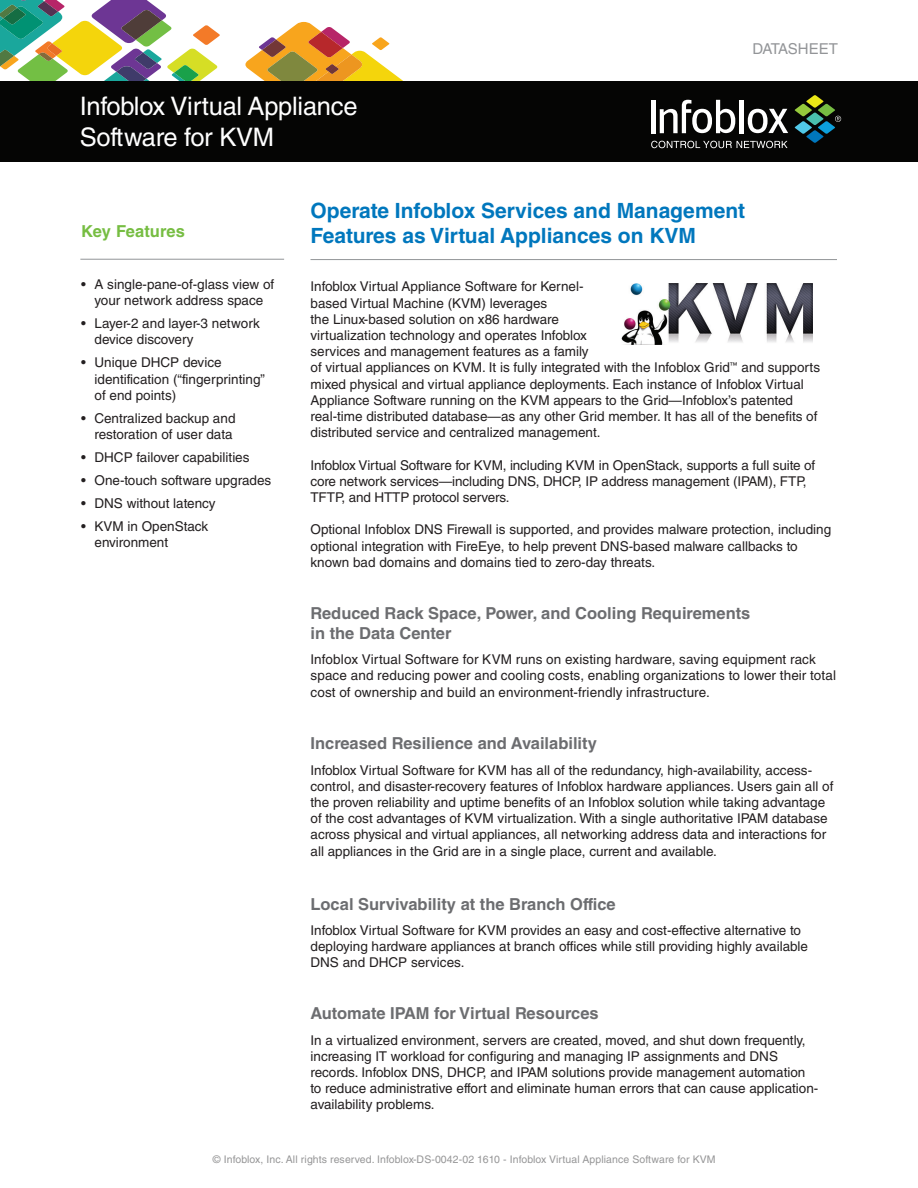
<style>
.page{position:relative;width:918px;height:1188px;background:#fff}
.page>*{position:absolute;margin:0;border:0;box-sizing:border-box;transform-origin:0 0}
.t1{font:25.5px/30.6px "Helvetica LT Std";letter-spacing:-.01em;color:#fff}
.Body_Text{font:700 21px/25.2px "Helvetica LT Std";color:#0077bd}
.Body_Text-2{font:700 16.5px/19.8px "Helvetica LT Std";color:#6c6d70}
.t2{font:700 16.5px "Helvetica LT Std";letter-spacing:-.005em;color:#76bd42}
.t3{font:15px "Helvetica LT Std";letter-spacing:-.01em;color:#939598}
.Body_Text-3{font:13.5px/16.2px "Helvetica LT Std";color:#231f20}
.t4{font:10.5px "Helvetica LT Std";letter-spacing:.01em;color:#969697}
</style>
<div class="page">
<svg style="left:0;top:0;width:220px;height:81px"></svg>
<svg style="left:245px;top:22px;width:158px;height:59px"></svg>
<div style="left:0;top:81px;width:918px;height:81px;background:#050504"></div>
<hr style="left:740px;top:100px;width:4px;height:33px;background:#fff">
<hr style="left:651px;top:100px;width:4px;height:33px;background:#fff">
<svg style="left:660px;top:100px;width:75px;height:33px"></svg>
<svg style="left:748px;top:109px;width:40px;height:24px"></svg>
<svg style="left:651px;top:141px;width:137px;height:7px"></svg>
<svg style="left:795px;top:95px;width:46px;height:48px"></svg>
<hr style="left:80px;top:259px;width:204px;height:1px;background:#929597">
<hr style="left:310px;top:259px;width:527px;height:1px;background:#929597">
<img style="left:622px;top:284px;width:191px;height:61px">
<h1 class="t1" style="left:80px;top:91px;width:279px">Infoblox Virtual Appliance<br>Software for KVM</h1>
<p class="t3" style="left:752px;top:41px;width:87px">DATASHEET</p>
<p class="t2" style="left:81px;top:222px;width:105px">Key Features</p>
<p class="Body_Text-3" style="left:81px;top:276px;width:195px;text-align:center">• A single-pane-of-glass view of your network address space</p>
<p class="Body_Text-3" style="left:94px;top:315px;width:167px;text-indent:-14px">• Layer-2 and layer-3 network device discovery</p>
<p class="Body_Text-3" style="left:94px;top:354px;width:172px;text-indent:-14px">• Unique DHCP device identification (“fingerprinting” of end points)</p>
<p class="Body_Text-3" style="left:81px;top:410px;width:156px;text-align:right">• Centralized backup and restoration of user data</p>
<p class="Body_Text-3" style="left:81px;top:449px;width:170px">• DHCP failover capabilities</p>
<p class="Body_Text-3" style="left:81px;top:472px;width:192px">• One-touch software upgrades</p>
<p class="Body_Text-3" style="left:81px;top:495px;width:136px">• DNS without latency</p>
<p class="Body_Text-3" style="left:94px;top:518px;width:115px;text-indent:-14px">• KVM in OpenStack environment</p>
<p class="Body_Text" style="left:310px;top:197px;width:436px">Operate Infoblox Services and Management<br>Features as Virtual Appliances on KVM</p>
<p class="Body_Text-3" style="left:310px;top:279px;width:511px">Infoblox Virtual Appliance Software for Kernel-<br>based Virtual Machine (KVM) leverages<br>the Linux-based solution on x86 hardware<br>virtualization technology and operates Infoblox<br>services and management features as a family<br>of virtual appliances on KVM. It is fully integrated with the Infoblox Grid<sup>™</sup> and supports mixed physical and virtual appliance deployments. Each instance of Infoblox Virtual Appliance Software running on the KVM appears to the Grid—Infoblox’s patented real-time distributed database—as any other Grid member. It has all of the benefits of distributed service and centralized management.</p>
<p class="Body_Text-3" style="left:310px;top:457px;width:506px">Infoblox Virtual Software for KVM, including KVM in OpenStack, supports a full suite of core network services—including DNS, DHCP, IP address management (IPAM), FTP,<br>TFTP, and HTTP protocol servers.</p>
<p class="Body_Text-3" style="left:310px;top:522px;width:522px">Optional Infoblox DNS Firewall is supported, and provides malware protection, including optional integration with FireEye, to help prevent DNS-based malware callbacks to known bad domains and domains tied to zero-day threats.</p>
<p class="Body_Text-2" style="left:310px;top:603px;width:442px">Reduced Rack Space, Power, and Cooling Requirements in the Data Center</p>
<p class="Body_Text-3" style="left:310px;top:651px;width:527px;line-height:16.6px">Infoblox Virtual Software for KVM runs on existing hardware, saving equipment rack space and reducing power and cooling costs, enabling organizations to lower their total cost of ownership and build an environment-friendly infrastructure.</p>
<p class="Body_Text-2" style="left:310px;top:734px;width:288px">Increased Resilience and Availability</p>
<p class="Body_Text-3" style="left:310px;top:762px;width:524px">Infoblox Virtual Software for KVM has all of the redundancy, high-availability, access&shy;control, and disaster-recovery features of Infoblox hardware appliances. Users gain all of the proven reliability and uptime benefits of an Infoblox solution while taking advantage of the cost advantages of KVM virtualization. With a single authoritative IPAM database across physical and virtual appliances, all networking address data and interactions for all appliances in the Grid are in a single place, current and available.</p>
<p class="Body_Text-2" style="left:310px;top:894px;width:307px">Local Survivability at the Branch Office</p>
<p class="Body_Text-3" style="left:310px;top:922px;width:499px">Infoblox Virtual Software for KVM provides an easy and cost-effective alternative to deploying hardware appliances at branch offices while still providing highly available<br>DNS and DHCP services.</p>
<p class="Body_Text-2" style="left:310px;top:1004px;width:290px">Automate IPAM for Virtual Resources</p>
<p class="Body_Text-3" style="left:310px;top:1032px;width:509px">In a virtualized environment, servers are created, moved, and shut down frequently, increasing IT workload for configuring and managing IP assignments and DNS records. Infoblox DNS, DHCP, and IPAM solutions provide management automation to reduce administrative effort and eliminate human errors that can cause application&shy;availability problems.</p>
<p class="t4" style="left:213px;top:1153px;width:504px">© Infoblox, Inc. All rights reserved. Infoblox-DS-0042-02 1610 - Infoblox Virtual Appliance Software for KVM</p>
</div>
